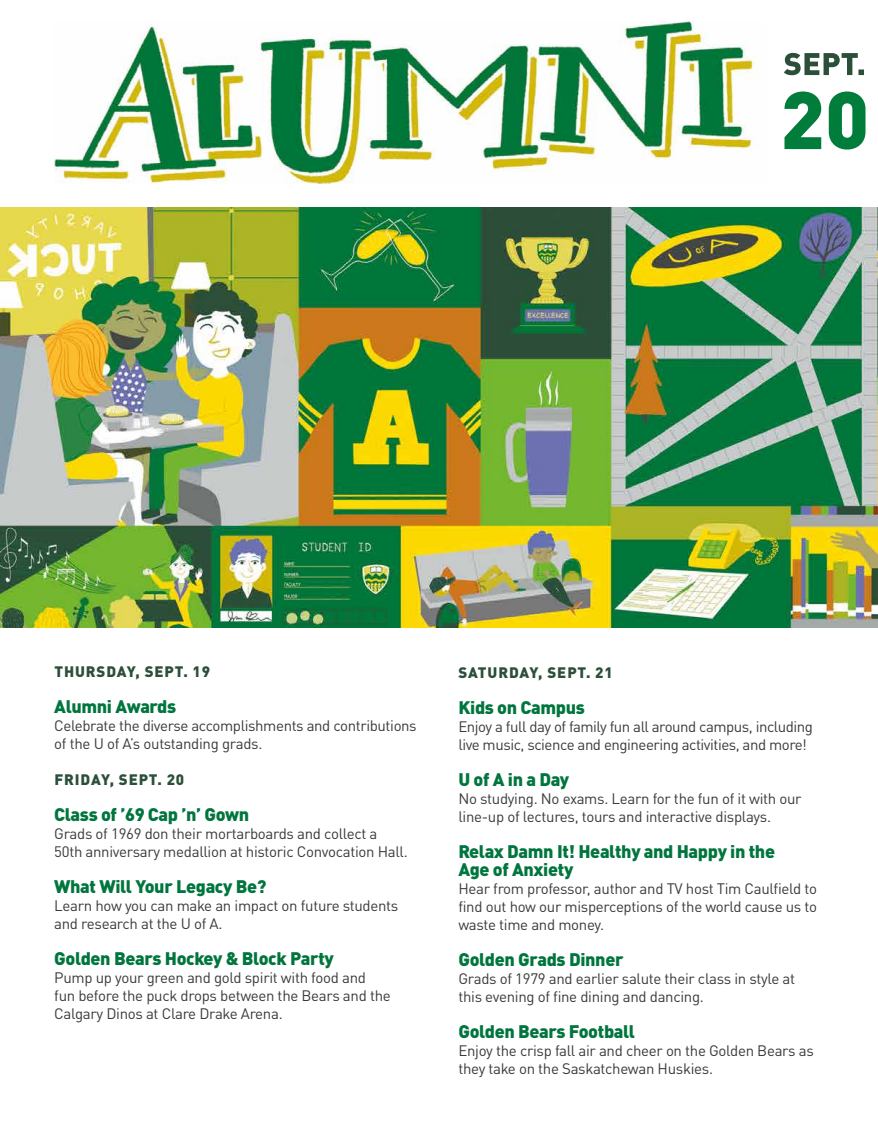
<style>
.page{position:relative;width:878px;height:1148px;background:#fff}
.page>*{position:absolute;margin:0;border:0;box-sizing:border-box;transform-origin:0 0}
.t1{font:900 18px/18px "DIN Pro";letter-spacing:-.02em;color:#00753e}
.t2{font:15px/18px "DIN Pro";letter-spacing:-.02em;color:#393a39}
.t3{font:900 15px "DIN Pro";letter-spacing:.06em;color:#2b4f39}
</style>
<div class="page">
<img style="left:54px;top:21px;width:703px;height:162px">
<svg style="left:784px;top:91px;width:82px;height:59px"></svg>
<svg style="left:784px;top:53px;width:80px;height:22px"></svg>
<img style="left:0;top:207px;width:878px;height:420px">
<p class="t3" style="left:54px;top:658px;width:157px">THURSDAY, SEPT. 19</p>
<p class="t1" style="left:54px;top:695px;width:123px">Alumni Awards</p>
<p class="t2" style="left:54px;top:715px;width:364px">Celebrate the diverse accomplishments and contributions of the U of A’s outstanding grads.</p>
<p class="t3" style="left:54px;top:766px;width:131px">FRIDAY, SEPT. 20</p>
<p class="t1" style="left:54px;top:803px;width:196px">Class of ’69 Cap ’n’ Gown</p>
<p class="t2" style="left:54px;top:823px;width:355px">Grads of 1969 don their mortarboards and collect a<br>50th anniversary medallion at historic Convocation Hall.</p>
<p class="t1" style="left:54px;top:875px;width:214px">What Will Your Legacy Be?</p>
<p class="t2" style="left:54px;top:895px;width:345px">Learn how you can make an impact on future students and research at the U of A.</p>
<p class="t1" style="left:54px;top:947px;width:281px">Golden Bears Hockey &amp; Block Party</p>
<p class="t2" style="left:54px;top:967px;width:338px">Pump up your green and gold spirit with food and<br>fun before the puck drops between the Bears and the<br>Calgary Dinos at Clare Drake Arena.</p>
<p class="t3" style="left:458px;top:660px;width:156px">SATURDAY, SEPT. 21</p>
<p class="t1" style="left:458px;top:696px;width:128px">Kids on Campus</p>
<p class="t2" style="left:458px;top:716px;width:356px">Enjoy a full day of family fun all around campus, including live music, science and engineering activities, and more!</p>
<p class="t1" style="left:458px;top:768px;width:112px">U of A in a Day</p>
<p class="t2" style="left:458px;top:788px;width:344px">No studying. No exams. Learn for the fun of it with our line-up of lectures, tours and interactive displays.</p>
<p class="t1" style="left:458px;top:840px;width:318px">Relax Damn It! Healthy and Happy in the<br>Age of Anxiety</p>
<p class="t2" style="left:458px;top:878px;width:360px;text-align:justify">Hear from professor, author and TV host Tim Caulfield to find out how our misperceptions of the world cause us to waste time and money.</p>
<p class="t1" style="left:458px;top:948px;width:167px">Golden Grads Dinner</p>
<p class="t2" style="left:458px;top:968px;width:338px">Grads of 1979 and earlier salute their class in style at this evening of fine dining and dancing.</p>
<p class="t1" style="left:458px;top:1020px;width:178px">Golden Bears Football</p>
<p class="t2" style="left:458px;top:1040px;width:357px">Enjoy the crisp fall air and cheer on the Golden Bears as they take on the Saskatchewan Huskies.</p>
</div>
